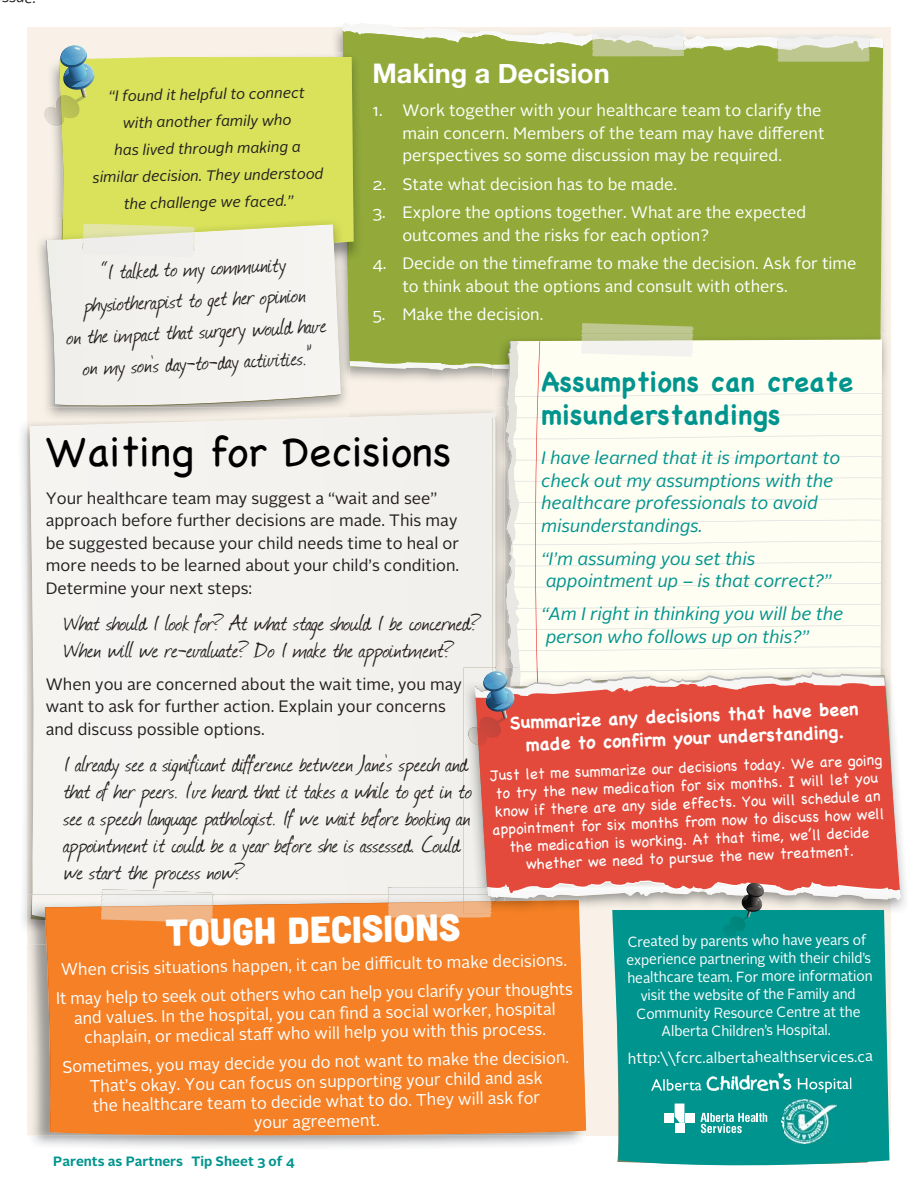
<style>
.page{position:relative;width:918px;height:1188px;background:#fff}
.page>*{position:absolute;margin:0;border:0;box-sizing:border-box;transform-origin:0 0}
.t1{font:42px "Chalkboard";color:#000}
.t2{font:37.5px "Cubano";color:#fff}
.t3{font:27px/27px "Journal";color:#231f20}
.t4{font:700 27px/32.4px "Chalkboard";letter-spacing:.015em;color:#00948e}
.t5{font:700 27px "Helvetica Neue";color:#fff}
.t6{font:italic 18px/22.5px "Alright Sans";color:#00948e}
.t7{font:700 18px/22.5px "Chalkboard";color:#fff;text-align:center}
.t8{font:16.8px/19.8px "Alright Sans";color:#fff;text-align:center}
.t9{font:16.5px/22.5px "Alright Sans";color:#fff}
.t10{font:16.5px/22.5px "Alright Sans";color:#231f20}
.t11{font:15.45px/18px "Chalkboard";color:#fff;text-align:center}
.t12{font:italic 15px/27px "Alright Sans";color:#231f20;text-align:center}
.t13{font:15px "Alright Sans";color:#fff}
.t14{font:14.55px/18px "Alright Sans";letter-spacing:-.015em;color:#fff;text-align:center;scale:.95 1}
.t15{font:700 13.5px "Alright Sans";color:#00948e}
</style>
<div class="page">
<div style="left:350px;top:62px;width:530px;height:261px;background:#93aa3b"></div>
<img style="left:47px;top:52px;width:284px;height:44px">
<svg style="left:331px;top:23px;width:553px;height:39px"></svg>
<img style="left:343px;top:52px;width:20px;height:215px">
<div style="left:96px;top:58px;width:258px;height:191px;background:#d9e25a"></div>
<div style="left:59px;top:65px;width:295px;height:182px;background:#d9e25a"></div>
<svg style="left:44px;top:107px;width:3px;height:15px"></svg>
<img style="left:47px;top:96px;width:15px;height:30px">
<svg style="left:59px;top:45px;width:37px;height:80px"></svg>
<img style="left:341px;top:243px;width:9px;height:143px">
<img style="left:348px;top:267px;width:2px;height:94px">
<img style="left:341px;top:219px;width:9px;height:24px">
<svg style="left:46px;top:219px;width:295px;height:189px"></svg>
<div style="left:30px;top:413px;width:434px;height:481px;background:#f4f3f0"></div>
<img style="left:25px;top:894px;width:20px;height:50px">
<img style="left:31px;top:894px;width:14px;height:26px">
<img style="left:32px;top:894px;width:355px;height:23px">
<div style="left:46px;top:901px;width:540px;height:236px;background:#f58025"></div>
<svg style="left:574px;top:1034px;width:3px;height:96px"></svg>
<svg style="left:101px;top:889px;width:112px;height:5px"></svg>
<img style="left:101px;top:894px;width:113px;height:13px">
<svg style="left:101px;top:905px;width:112px;height:18px"></svg>
<div style="left:476px;top:679px;width:424px;height:201px;background:#e34a3b"></div>
<svg style="left:349px;top:323px;width:536px;height:422px"></svg>
<div style="left:611px;top:937px;width:278px;height:229px;background:#00948e"></div>
<div style="left:784px;top:1097px;width:56px;height:49px;background:#00948e"></div>
<svg style="left:388px;top:880px;width:513px;height:57px"></svg>
<svg style="left:798px;top:1078px;width:54px;height:15px"></svg>
<svg style="left:651px;top:1072px;width:140px;height:19px"></svg>
<svg style="left:700px;top:1113px;width:67px;height:20px"></svg>
<div style="left:664px;top:1113px;width:10px;height:10px;background:#fff"></div>
<div style="left:685px;top:1113px;width:10px;height:10px;background:#fff"></div>
<div style="left:675px;top:1124px;width:9px;height:9px;background:#fff"></div>
<svg style="left:675px;top:1104px;width:9px;height:19px"></svg>
<img style="left:782px;top:1100px;width:54px;height:43px">
<p class="t5" style="left:372px;top:57px;width:239px">Making a Decision</p>
<p class="t9" style="left:402px;top:100px;width:424px;text-indent:-30px">1. Work together with your healthcare team to clarify the main concern. Members of the team may have different perspectives so some discussion may be required.</p>
<p class="t9" style="left:372px;top:174px;width:306px">2. State what decision has to be made.</p>
<p class="t9" style="left:402px;top:202px;width:405px;text-indent:-30px">3. Explore the options together. What are the expected outcomes and the risks for each option?</p>
<p class="t9" style="left:402px;top:253px;width:456px;text-indent:-30px">4. Decide on the timeframe to make the decision. Ask for time to think about the options and consult with others.</p>
<p class="t9" style="left:372px;top:304px;width:173px">5. Make the decision.</p>
<p class="t12" style="left:91px;top:84px;width:232px;rotate:-1deg">“I found it helpful to connect<br>with another family who<br>has lived through making a similar decision. They understood the challenge we faced.”</p>
<p class="t3" style="left:63px;top:258px;width:261px;line-height:31.5px;text-align:center;rotate:-3deg">“I talked to my community physiotherapist to get her opinion<br>on the impact that surgery would have on my son’s day-to-day activities.”</p>
<p class="t4" style="left:542px;top:366px;width:313px">Assumptions can create misunderstandings</p>
<p class="t6" style="left:542px;top:448px;width:300px">I have learned that it is important to check out my assumptions with the healthcare professionals to avoid misunderstandings.</p>
<p class="t6" style="left:542px;top:548px;width:292px">“I’m assuming you set this appointment up – is that correct?”</p>
<p class="t6" style="left:542px;top:604px;width:304px">“Am I right in thinking you will be the person who follows up on this?”</p>
<h1 class="t1" style="left:46px;top:425px;width:407px">Waiting for Decisions</h1>
<p class="t10" style="left:46px;top:488px;width:415px">Your healthcare team may suggest a “wait and see” approach before further decisions are made. This may be suggested because your child needs time to heal or more needs to be learned about your child’s condition.<br>Determine your next steps:</p>
<p class="t3" style="left:64px;top:608px;width:418px">What should I look for? At what stage should I be concerned?<br>When will we re-evaluate? Do I make the appointment?</p>
<p class="t10" style="left:46px;top:674px;width:418px">When you are concerned about the wait time, you may want to ask for further action. Explain your concerns and discuss possible options.</p>
<p class="t3" style="left:64px;top:749px;width:410px">I already see a significant difference between Jane’s speech and that of her peers. I’ve heard that it takes a while to get in to see a speech language pathologist. If we wait before booking an appointment it could be a year before she is assessed. Could we start the process now?</p>
<p class="t7" style="left:509px;top:710px;width:351px;rotate:-2deg">Summarize any decisions that have been made to confirm your understanding.</p>
<p class="t11" style="left:490px;top:765px;width:394px;rotate:-2deg">Just let me summarize our decisions today. We are going to try the new medication for six months. I will let you know if there are any side effects. You will schedule an appointment for six months from now to discuss how well the medication is working. At that time, we’ll decide whether we need to pursue the new treatment.</p>
<h2 class="t2" style="left:166px;top:911px;width:296px;rotate:-1deg">TOUGH DECISIONS</h2>
<p class="t8" style="left:55px;top:956px;width:519px;line-height:28.8px;rotate:-1deg">When crisis situations happen, it can be diffi cult to make decisions.<br>It may help to seek out others who can help you clarify your thoughts</p>
<p class="t8" style="left:74px;top:1009px;width:483px;rotate:-1deg">and values. In the hospital, you can fi nd a social worker, hospital chaplain, or medical staff who will help you with this process.</p>
<p class="t8" style="left:62px;top:1057px;width:508px;rotate:-1deg">Sometimes, you may decide you do not want to make the decision.<br>That’s okay. You can focus on supporting your child and ask<br>the healthcare team to decide what to do. They will ask for<br>your agreement.</p>
<p class="t15" style="left:53px;top:1156px;width:243px">Parents as Partners Tip Sheet 3 of 4</p>
<p class="t14" style="left:626px;top:932px;width:261px">Created by parents who have years of experience partnering with their child’s healthcare team. For more information visit the website of the Family and Community Resource Centre at the Alberta Children’s Hospital.</p>
<p class="t13" style="left:628px;top:1053px;width:247px;rotate:-1deg">http:\\fcrc.albertahealthservices.ca</p>
</div>
